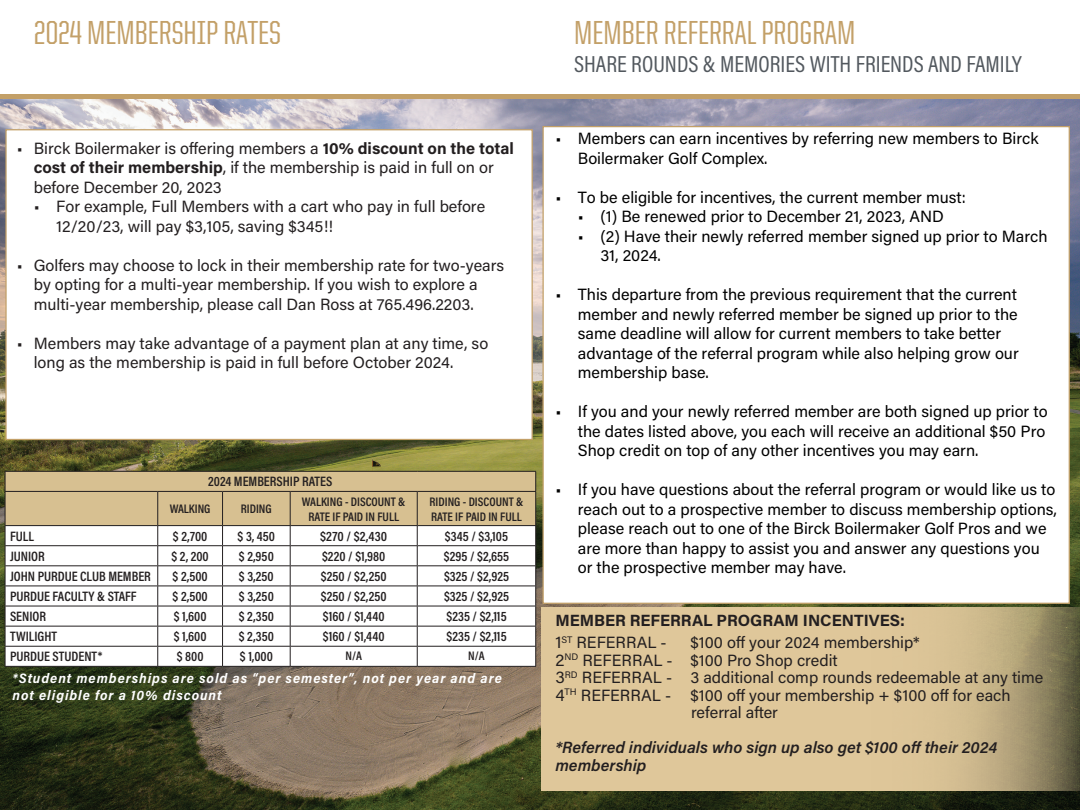
<style>
.page{position:relative;width:1080px;height:810px;background:#fff}
.page>*{position:absolute;margin:0;border:0;box-sizing:border-box;transform-origin:0 0}
.t1{font:500 33.38px "United Sans Cond";color:#c3a068}
.t2{font:23.38px "Acumin Pro Cond";color:#52585e}
.t3{font:16.25px/19.5px "Acumin Pro";color:#000}
.t4{font:16.25px/19.5px "Acumin Pro";color:#231f20}
.t5{font:italic 600 16.25px/17.5px "Acumin Pro";color:#231f20}
.t6{font:700 16.25px/22.5px "Acumin Pro";color:#231f20}
.t7{font:600 13.75px "Acumin Pro Cond";color:#231f20}
.t8{font:italic 700 13.75px/16.5px "Acumin Pro Semi Cond";letter-spacing:.07em;color:#fff}
.t9{font:600 12.5px/15px "Acumin Pro Cond";color:#231f20;text-align:center}
.s1{font-weight:700}
.s2{font-weight:400}
</style>
<div class="page">
<div style="left:0;top:94px;width:1080px;height:7px;background:#c3a068"></div>
<img style="left:0;top:99px;width:1080px;height:711px">
<svg style="left:5px;top:471px;width:531px;height:195px"></svg>
<hr style="left:5px;top:666px;width:153px;height:1px;background:#231f20">
<hr style="left:158px;top:666px;width:65px;height:1px;background:#231f20">
<hr style="left:223px;top:666px;width:67px;height:1px;background:#231f20">
<hr style="left:290px;top:666px;width:127px;height:1px;background:#231f20">
<hr style="left:417px;top:666px;width:119px;height:1px;background:#231f20">
<div style="left:5px;top:129px;width:528px;height:311px;background:#fff;border:1px solid #c3a068"></div>
<svg style="left:542px;top:608px;width:538px;height:183px;background:#d1bb90"></svg>
<div style="left:542px;top:126px;width:528px;height:478px;background:#fff;border:1px solid #c3a068"></div>
<h1 class="t1" style="left:34px;top:16px;width:248px">2024 MEMBERSHIP RATES</h1>
<h1 class="t1" style="left:574px;top:16px;width:283px">MEMBER REFERRAL PROGRAM</h1>
<h2 class="t2" style="left:574px;top:49px;width:449px">SHARE ROUNDS &amp; MEMORIES WITH FRIENDS AND FAMILY</h2>
<p class="t4" style="left:34px;top:138px;width:482px;text-indent:-17px">• Birck Boilermaker is offering members a <span class="s1">10% discount on the total cost of their membership</span>, if the membership is paid in full on or before December 20, 2023</p>
<p class="t4" style="left:56px;top:196px;width:430px;text-indent:-23px">• For example, Full Members with a cart who pay in full before<br>12/20/23, will pay $3,105, saving $345!!</p>
<p class="t4" style="left:34px;top:255px;width:472px;text-indent:-17px">• Golfers may choose to lock in their membership rate for two-years by opting for a multi-year membership. If you wish to explore a multi-year membership, please call Dan Ross at 765.496.2203.</p>
<p class="t4" style="left:34px;top:333px;width:456px;text-indent:-17px">• Members may take advantage of a payment plan at any time, so long as the membership is paid in full before October 2024.</p>
<p class="t7" style="left:208px;top:473px;width:126px">2024 MEMBERSHIP RATES</p>
<p class="t9" style="left:170px;top:501px;width:42px">WALKING</p>
<p class="t9" style="left:241px;top:501px;width:32px">RIDING</p>
<p class="t9" style="left:302px;top:493px;width:105px">WALKING - DISCOUNT &amp;<br>RATE IF PAID IN FULL</p>
<p class="t9" style="left:430px;top:493px;width:95px;text-align:left">RIDING - DISCOUNT &amp;<br>RATE IF PAID IN FULL</p>
<p class="t7" style="left:10px;top:527px;width:25px">FULL</p>
<p class="t7" style="left:173px;top:527px;width:36px">$ 2,700</p>
<p class="t7" style="left:238px;top:527px;width:39px">$ 3, 450</p>
<p class="t7" style="left:320px;top:527px;width:69px">$270 / $2,430</p>
<p class="t7" style="left:445px;top:527px;width:65px">$345 / $3,105</p>
<p class="t7" style="left:10px;top:547px;width:36px">JUNIOR</p>
<p class="t7" style="left:171px;top:547px;width:39px">$ 2, 200</p>
<p class="t7" style="left:239px;top:547px;width:37px">$ 2,950</p>
<p class="t7" style="left:322px;top:547px;width:65px">$220 / $1,980</p>
<p class="t7" style="left:444px;top:547px;width:67px">$295 / $2,655</p>
<p class="t7" style="left:10px;top:567px;width:142px">JOHN PURDUE CLUB MEMBER</p>
<p class="t7" style="left:173px;top:567px;width:37px">$ 2,500</p>
<p class="t7" style="left:239px;top:567px;width:36px">$ 3,250</p>
<p class="t7" style="left:321px;top:567px;width:67px">$250 / $2,250</p>
<p class="t7" style="left:444px;top:567px;width:66px">$325 / $2,925</p>
<p class="t7" style="left:10px;top:587px;width:128px">PURDUE FACULTY &amp; STAFF</p>
<p class="t7" style="left:173px;top:587px;width:37px">$ 2,500</p>
<p class="t7" style="left:239px;top:587px;width:36px">$ 3,250</p>
<p class="t7" style="left:321px;top:587px;width:67px">$250 / $2,250</p>
<p class="t7" style="left:444px;top:587px;width:66px">$325 / $2,925</p>
<p class="t7" style="left:10px;top:607px;width:38px">SENIOR</p>
<p class="t7" style="left:174px;top:607px;width:34px">$ 1,600</p>
<p class="t7" style="left:239px;top:607px;width:37px">$ 2,350</p>
<p class="t7" style="left:323px;top:607px;width:63px">$160 / $1,440</p>
<p class="t7" style="left:446px;top:607px;width:62px">$235 / $2,115</p>
<p class="t7" style="left:10px;top:627px;width:48px">TWILIGHT</p>
<p class="t7" style="left:174px;top:627px;width:34px">$ 1,600</p>
<p class="t7" style="left:239px;top:627px;width:37px">$ 2,350</p>
<p class="t7" style="left:323px;top:627px;width:63px">$160 / $1,440</p>
<p class="t7" style="left:446px;top:627px;width:62px">$235 / $2,115</p>
<p class="t7" style="left:10px;top:648px;width:94px">PURDUE STUDENT*</p>
<p class="t7" style="left:177px;top:648px;width:28px">$ 800</p>
<p class="t7" style="left:240px;top:648px;width:35px">$ 1,000</p>
<p class="t9" style="left:345px;top:648px;width:18px">N/A</p>
<p class="t9" style="left:468px;top:648px;width:18px">N/A</p>
<p class="t8" style="left:13px;top:670px;width:491px">*Student memberships are sold as “per semester”, not per year and are not eligible for a 10% discount</p>
<p class="t3" style="left:578px;top:128px;width:462px;text-indent:-23px">• Members can earn incentives by referring new members to Birck<br>Boilermaker Golf Complex.</p>
<p class="t3" style="left:555px;top:186px;width:412px">• To be eligible for incentives, the current member must:</p>
<p class="t3" style="left:578px;top:206px;width:368px">• (1) Be renewed prior to December 21, 2023, AND</p>
<p class="t3" style="left:600px;top:225px;width:449px;text-indent:-23px">• (2) Have their newly referred member signed up prior to March<br>31, 2024.</p>
<p class="t3" style="left:578px;top:284px;width:442px;text-indent:-23px">• This departure from the previous requirement that the current member and newly referred member be signed up prior to the same deadline will allow for current members to take better advantage of the referral program while also helping grow our membership base.</p>
<p class="t3" style="left:578px;top:401px;width:471px;text-indent:-23px">• If you and your newly referred member are both signed up prior to the dates listed above, you each will receive an additional $50 Pro<br>Shop credit on top of any other incentives you may earn.</p>
<p class="t3" style="left:578px;top:479px;width:481px;text-indent:-23px">• If you have questions about the referral program or would like us to reach out to a prospective member to discuss membership options, please reach out to one of the Birck Boilermaker Golf Pros and we are more than happy to assist you and answer any questions you or the prospective member may have.</p>
<p class="t6" style="left:555px;top:608px;width:351px">MEMBER REFERRAL PROGRAM INCENTIVES:<br><span class="s2">1</span><sup>ST</sup> <span class="s2">REFERRAL -</span></p>
<p class="t4" style="left:690px;top:632px;width:231px">$100 off your 2024 membership*</p>
<p class="t4" style="left:555px;top:649px;width:284px">2<sup>ND</sup> REFERRAL - $100 Pro Shop credit</p>
<p class="t4" style="left:555px;top:667px;width:489px">3<sup>RD</sup> REFERRAL - 3 additional comp rounds redeemable at any time</p>
<p class="t4" style="left:555px;top:684px;width:457px">4<sup>TH</sup> REFERRAL - $100 off your membership + $100 off for each</p>
<p class="t4" style="left:691px;top:702px;width:88px">referral after</p>
<p class="t5" style="left:555px;top:738px;width:443px">*Referred individuals who sign up also get $100 off their 2024 membership</p>
</div>
